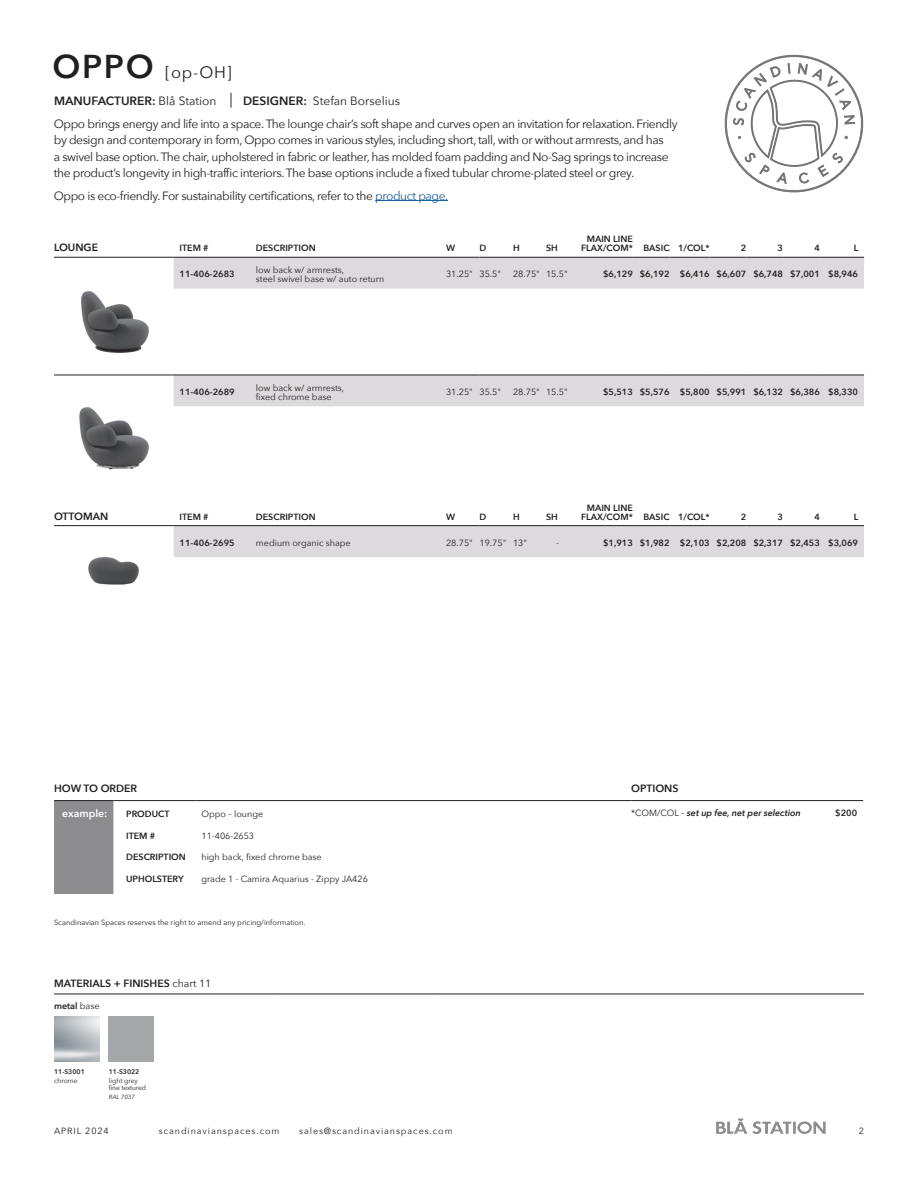
<style>
.page{position:relative;width:918px;height:1188px;background:#fff}
.page>*{position:absolute;margin:0;border:0;box-sizing:border-box;transform-origin:0 0}
.t1{font:16.5px "Avenir Next";color:#231f20}
.t2{font:12px/16.5px "Avenir Next";letter-spacing:-.035em;color:#231f20}
.t3{font:12px "Avenir Next";color:#231f20}
.t4{font:600 10.5px "Avenir Next";color:#231f20}
.t5{font:600 10.5px "Avenir Next";color:#fff}
.t6{font:600 9px/9px "Avenir Next";color:#231f20}
.t7{font:9px/9px "Avenir Next";color:#231f20}
.t8{font:9px "Avenir Next";letter-spacing:.1em;color:#231f20}
.t9{font:italic 600 9px "Avenir Next";color:#231f20}
.t10{font:7.5px "Avenir Next";color:#231f20}
.t11{font:6.75px/6.8px "Avenir Next";letter-spacing:-.01em;color:#231f20}
.t12{font:600 6.75px "Avenir Next";color:#231f20}
.t13{font:italic 6px "Avenir Next";color:#231f20}
.s1{font-weight:600;font-size:33px}
.s2{color:#175d9e}
.s3{font-weight:600}
.s4{font-size:15px}
.s5{font-weight:400}
.s6{font-weight:400;font-style:normal}
</style>
<div class="page">
<svg style="left:725px;top:55px;width:138px;height:137px"></svg>
<hr style="left:375px;top:200px;width:73px;height:1px;background:#175d9e">
<svg style="left:716px;top:1119px;width:110px;height:15px"></svg>
<svg style="left:174px;top:258px;width:690px;height:299px"></svg>
<hr style="left:54px;top:257px;width:120px;height:1px;background:#231f20">
<hr style="left:174px;top:257px;width:82px;height:1px;background:#231f20">
<hr style="left:256px;top:257px;width:190px;height:1px;background:#231f20">
<hr style="left:446px;top:257px;width:34px;height:1px;background:#231f20">
<hr style="left:480px;top:257px;width:33px;height:1px;background:#231f20">
<hr style="left:513px;top:257px;width:33px;height:1px;background:#231f20">
<svg style="left:546px;top:257px;width:29px;height:1px"></svg>
<hr style="left:575px;top:257px;width:58px;height:1px;background:#231f20">
<hr style="left:633px;top:257px;width:37px;height:1px;background:#231f20">
<hr style="left:670px;top:257px;width:40px;height:1px;background:#231f20">
<hr style="left:710px;top:257px;width:36px;height:1px;background:#231f20">
<hr style="left:746px;top:257px;width:37px;height:1px;background:#231f20">
<hr style="left:783px;top:257px;width:37px;height:1px;background:#231f20">
<hr style="left:820px;top:257px;width:44px;height:1px;background:#231f20">
<hr style="left:54px;top:375px;width:120px;height:1px;background:#231f20">
<hr style="left:54px;top:525px;width:120px;height:1px;background:#231f20">
<hr style="left:174px;top:525px;width:82px;height:1px;background:#231f20">
<hr style="left:256px;top:525px;width:190px;height:1px;background:#231f20">
<hr style="left:446px;top:525px;width:34px;height:1px;background:#231f20">
<hr style="left:480px;top:525px;width:33px;height:1px;background:#231f20">
<hr style="left:513px;top:525px;width:33px;height:1px;background:#231f20">
<svg style="left:546px;top:525px;width:29px;height:1px"></svg>
<hr style="left:575px;top:525px;width:58px;height:1px;background:#231f20">
<hr style="left:633px;top:525px;width:37px;height:1px;background:#231f20">
<hr style="left:670px;top:525px;width:40px;height:1px;background:#231f20">
<hr style="left:710px;top:525px;width:36px;height:1px;background:#231f20">
<hr style="left:746px;top:525px;width:37px;height:1px;background:#231f20">
<hr style="left:783px;top:525px;width:37px;height:1px;background:#231f20">
<hr style="left:820px;top:525px;width:44px;height:1px;background:#231f20">
<hr style="left:174px;top:375px;width:82px;height:1px;background:#231f20">
<hr style="left:256px;top:375px;width:190px;height:1px;background:#231f20">
<hr style="left:446px;top:375px;width:34px;height:1px;background:#231f20">
<hr style="left:480px;top:375px;width:33px;height:1px;background:#231f20">
<hr style="left:513px;top:375px;width:33px;height:1px;background:#231f20">
<svg style="left:546px;top:375px;width:29px;height:1px"></svg>
<hr style="left:575px;top:375px;width:58px;height:1px;background:#231f20">
<hr style="left:633px;top:375px;width:37px;height:1px;background:#231f20">
<hr style="left:670px;top:375px;width:40px;height:1px;background:#231f20">
<hr style="left:710px;top:375px;width:36px;height:1px;background:#231f20">
<hr style="left:746px;top:375px;width:37px;height:1px;background:#231f20">
<hr style="left:783px;top:375px;width:37px;height:1px;background:#231f20">
<hr style="left:820px;top:375px;width:44px;height:1px;background:#231f20">
<img style="left:81px;top:291px;width:68px;height:62px">
<img style="left:79px;top:407px;width:70px;height:63px">
<img style="left:88px;top:557px;width:51px;height:28px">
<div style="left:54px;top:801px;width:59px;height:93px;background:#8d8d90"></div>
<hr style="left:54px;top:800px;width:59px;height:1px;background:#231f20">
<hr style="left:113px;top:800px;width:82px;height:1px;background:#231f20">
<hr style="left:195px;top:800px;width:436px;height:1px;background:#231f20">
<hr style="left:631px;top:800px;width:193px;height:1px;background:#231f20">
<hr style="left:824px;top:800px;width:39px;height:1px;background:#231f20">
<hr style="left:273px;top:994px;width:164px;height:1px;background:#231f20">
<hr style="left:437px;top:994px;width:125px;height:1px;background:#231f20">
<hr style="left:562px;top:994px;width:302px;height:1px;background:#231f20">
<hr style="left:54px;top:994px;width:219px;height:1px;background:#231f20">
<h1 class="t1" style="left:52px;top:58px;width:181px"><span class="s1">OPPO</span> [op-OH]</h1>
<p class="t2" style="left:54px;top:115px;width:625px">Oppo brings energy and life into a space. The lounge chair’s soft shape and curves open an invitation for relaxation. Friendly by design and contemporary in form, Oppo comes in various styles, including short, tall, with or without armrests, and has<br>a swivel base option. The chair, upholstered in fabric or leather, has molded foam padding and No-Sag springs to increase the product’s longevity in high-traffic interiors. The base options include a fixed tubular chrome-plated steel or grey.</p>
<p class="t2" style="left:54px;top:187px;width:396px">Oppo is eco-friendly. For sustainability certifications, refer to the <span class="s2">product page.</span></p>
<p class="t3" style="left:54px;top:91px;width:348px"><span class="s3">MANUFACTURER:</span> Blå Station <span class="s4">|</span> <span class="s3">DESIGNER:</span> Stefan Borselius</p>
<p class="t4" style="left:54px;top:239px;width:46px">LOUNGE</p>
<p class="t6" style="left:180px;top:243px;width:30px">ITEM #</p>
<p class="t6" style="left:256px;top:243px;width:61px">DESCRIPTION</p>
<p class="t6" style="left:446px;top:243px;width:11px">W</p>
<p class="t6" style="left:480px;top:243px;width:8px">D</p>
<p class="t6" style="left:513px;top:243px;width:8px">H</p>
<p class="t6" style="left:546px;top:243px;width:13px">SH</p>
<p class="t6" style="left:581px;top:234px;width:130px;text-indent:6px">MAIN LINE<br>FLAX/COM* BASIC 1/COL*</p>
<p class="t6" style="left:741px;top:243px;width:7px">2</p>
<p class="t6" style="left:778px;top:243px;width:7px">3</p>
<p class="t6" style="left:814px;top:243px;width:7px">4</p>
<p class="t6" style="left:854px;top:243px;width:6px">L</p>
<p class="t6" style="left:180px;top:270px;width:57px">11-406-2683</p>
<p class="t7" style="left:256px;top:265px;width:130px">low back w/ armrests,<br>steel swivel base w/ auto return</p>
<p class="t7" style="left:446px;top:269px;width:57px">31.25" 35.5"</p>
<p class="t7" style="left:513px;top:269px;width:56px">28.75" 15.5"</p>
<p class="t6" style="left:603px;top:270px;width:256px">$6,129 $6,192 $6,416 $6,607 $6,748 $7,001 $8,946</p>
<p class="t6" style="left:180px;top:387px;width:57px">11-406-2689</p>
<p class="t7" style="left:256px;top:383px;width:90px">low back w/ armrests, fixed chrome base</p>
<p class="t7" style="left:446px;top:387px;width:57px">31.25" 35.5"</p>
<p class="t7" style="left:513px;top:387px;width:56px">28.75" 15.5"</p>
<p class="t6" style="left:603px;top:387px;width:256px">$5,513 $5,576 $5,800 $5,991 $6,132 $6,386 $8,330</p>
<p class="t4" style="left:54px;top:507px;width:56px">OTTOMAN</p>
<p class="t6" style="left:180px;top:512px;width:30px">ITEM #</p>
<p class="t6" style="left:256px;top:512px;width:61px">DESCRIPTION</p>
<p class="t6" style="left:446px;top:512px;width:11px">W</p>
<p class="t6" style="left:480px;top:512px;width:8px">D</p>
<p class="t6" style="left:513px;top:512px;width:8px">H</p>
<p class="t6" style="left:546px;top:512px;width:13px">SH</p>
<p class="t6" style="left:581px;top:503px;width:130px;text-indent:6px">MAIN LINE<br>FLAX/COM* BASIC 1/COL*</p>
<p class="t6" style="left:741px;top:512px;width:7px">2</p>
<p class="t6" style="left:778px;top:512px;width:7px">3</p>
<p class="t6" style="left:814px;top:512px;width:7px">4</p>
<p class="t6" style="left:854px;top:512px;width:6px">L</p>
<p class="t6" style="left:180px;top:538px;width:57px">11-406-2695</p>
<p class="t7" style="left:256px;top:538px;width:96px">medium organic shape</p>
<p class="t7" style="left:446px;top:538px;width:83px">28.75" 19.75" 13"</p>
<p class="t7" style="left:556px;top:538px;width:4px">-</p>
<p class="t6" style="left:603px;top:538px;width:256px">$1,913 $1,982 $2,103 $2,208 $2,317 $2,453 $3,069</p>
<p class="t4" style="left:54px;top:779px;width:85px">HOW TO ORDER</p>
<p class="t5" style="left:62px;top:805px;width:47px">example:</p>
<p class="t6" style="left:126px;top:809px;width:45px">PRODUCT</p>
<p class="t7" style="left:201px;top:809px;width:63px">Oppo – lounge</p>
<p class="t6" style="left:126px;top:831px;width:30px">ITEM #</p>
<p class="t7" style="left:201px;top:831px;width:54px">11-406-2653</p>
<p class="t6" style="left:126px;top:852px;width:61px">DESCRIPTION</p>
<p class="t7" style="left:201px;top:852px;width:122px">high back, fixed chrome base</p>
<p class="t6" style="left:126px;top:874px;width:59px">UPHOLSTERY</p>
<p class="t7" style="left:201px;top:874px;width:168px">grade 1 - Camira Aquarius - Zippy JA426</p>
<p class="t10" style="left:54px;top:916px;width:253px">Scandinavian Spaces reserves the right to amend any pricing/information.</p>
<p class="t4" style="left:54px;top:974px;width:159px">MATERIALS + FINISHES <span class="s5">chart 11</span></p>
<p class="t6" style="left:54px;top:1001px;width:47px">metal <span class="s5">base</span></p>
<p class="t12" style="left:54px;top:1066px;width:32px">11-S3001</p>
<p class="t11" style="left:54px;top:1077px;width:25px">chrome</p>
<p class="t12" style="left:109px;top:1066px;width:32px">11-S3022</p>
<p class="t11" style="left:109px;top:1077px;width:39px">light grey fine textured</p>
<p class="t13" style="left:109px;top:1091px;width:28px">RAL 7037</p>
<p class="t4" style="left:631px;top:779px;width:49px">OPTIONS</p>
<p class="t9" style="left:631px;top:805px;width:171px"><span class="s6">*COM/COL –</span> set up fee, net per selection</p>
<p class="t6" style="left:835px;top:808px;width:23px">$200</p>
<p class="t8" style="left:54px;top:1123px;width:56px">APRIL 2024</p>
<p class="t8" style="left:159px;top:1123px;width:122px">scandinavianspaces.com</p>
<p class="t8" style="left:299px;top:1123px;width:155px">sales@scandinavianspaces.com</p>
<p class="t7" style="left:859px;top:1126px;width:7px">2</p>
</div>
